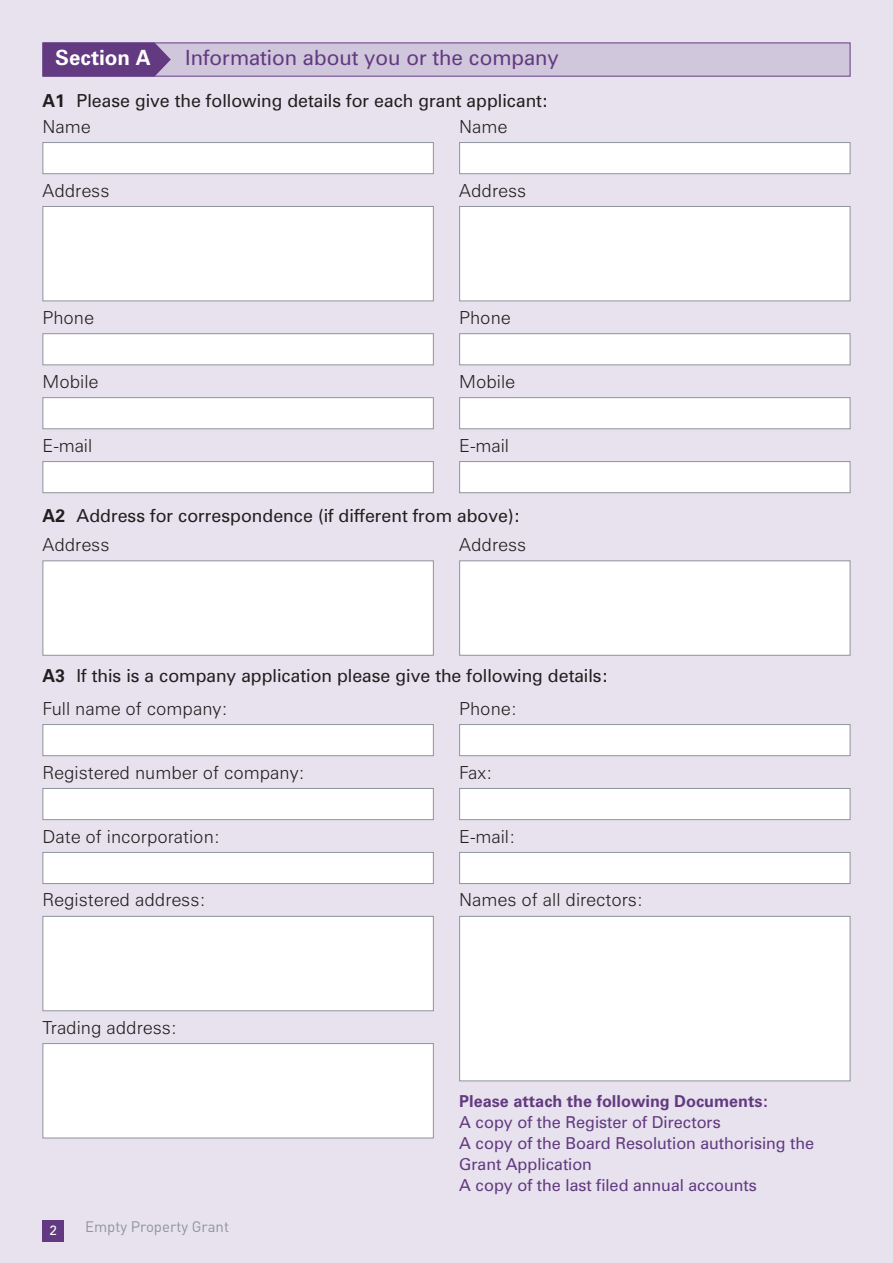
<style>
.page{position:relative;width:893px;height:1263px;background:#e7e2ee}
.page>*{position:absolute;margin:0;border:0;box-sizing:border-box;transform-origin:0 0}
.t1{font:21px "Zurich BT";color:#633a81}
.t2{font:700 21px "Zurich BT";color:#fff}
.t3{font:300 18px "Zurich BT";color:#231f20}
.t4{font:18px "Zurich BT";color:#231f20}
.t5{font:16.5px/21px "Zurich BT";color:#633a81}
.t6{font:700 16.5px "Zurich BT";color:#633a81}
.t7{font:15px "DIN";color:#8f959d}
.t8{font:13.5px "Zurich BT";color:#fff}
.s1{font-weight:700}
</style>
<div class="page">
<div style="left:460px;top:462px;width:390px;height:30px;background:#fff"></div>
<div style="left:459px;top:461px;width:391px;height:32px;border:1px solid #8f959d"></div>
<div style="left:460px;top:398px;width:390px;height:30px;background:#fff"></div>
<div style="left:459px;top:397px;width:391px;height:32px;border:1px solid #8f959d"></div>
<div style="left:460px;top:334px;width:390px;height:30px;background:#fff"></div>
<div style="left:459px;top:333px;width:391px;height:32px;border:1px solid #8f959d"></div>
<div style="left:460px;top:207px;width:390px;height:93px;background:#fff"></div>
<div style="left:459px;top:206px;width:391px;height:95px;border:1px solid #8f959d"></div>
<div style="left:460px;top:143px;width:390px;height:30px;background:#fff"></div>
<div style="left:459px;top:142px;width:391px;height:32px;border:1px solid #8f959d"></div>
<div style="left:43px;top:207px;width:390px;height:93px;background:#fff"></div>
<div style="left:43px;top:206px;width:391px;height:95px;border:1px solid #8f959d"></div>
<div style="left:43px;top:462px;width:390px;height:30px;background:#fff"></div>
<div style="left:43px;top:461px;width:391px;height:32px;border:1px solid #8f959d"></div>
<div style="left:43px;top:398px;width:390px;height:30px;background:#fff"></div>
<div style="left:43px;top:397px;width:391px;height:32px;border:1px solid #8f959d"></div>
<div style="left:43px;top:334px;width:390px;height:30px;background:#fff"></div>
<div style="left:43px;top:333px;width:391px;height:32px;border:1px solid #8f959d"></div>
<div style="left:43px;top:143px;width:390px;height:30px;background:#fff"></div>
<div style="left:43px;top:142px;width:391px;height:32px;border:1px solid #8f959d"></div>
<div style="left:460px;top:561px;width:390px;height:94px;background:#fff"></div>
<div style="left:459px;top:560px;width:391px;height:96px;border:1px solid #8f959d"></div>
<div style="left:43px;top:561px;width:390px;height:94px;background:#fff"></div>
<div style="left:43px;top:560px;width:391px;height:96px;border:1px solid #8f959d"></div>
<div style="left:460px;top:917px;width:390px;height:163px;background:#fff"></div>
<div style="left:459px;top:916px;width:391px;height:165px;border:1px solid #8f959d"></div>
<div style="left:460px;top:853px;width:390px;height:30px;background:#fff"></div>
<div style="left:459px;top:852px;width:391px;height:32px;border:1px solid #8f959d"></div>
<div style="left:460px;top:789px;width:390px;height:30px;background:#fff"></div>
<div style="left:459px;top:788px;width:391px;height:32px;border:1px solid #8f959d"></div>
<div style="left:460px;top:725px;width:390px;height:30px;background:#fff"></div>
<div style="left:459px;top:724px;width:391px;height:32px;border:1px solid #8f959d"></div>
<div style="left:43px;top:1044px;width:390px;height:93px;background:#fff"></div>
<div style="left:43px;top:1043px;width:391px;height:95px;border:1px solid #8f959d"></div>
<div style="left:43px;top:917px;width:390px;height:93px;background:#fff"></div>
<div style="left:43px;top:916px;width:391px;height:95px;border:1px solid #8f959d"></div>
<div style="left:43px;top:853px;width:390px;height:30px;background:#fff"></div>
<div style="left:43px;top:852px;width:391px;height:32px;border:1px solid #8f959d"></div>
<div style="left:43px;top:789px;width:390px;height:30px;background:#fff"></div>
<div style="left:43px;top:788px;width:391px;height:32px;border:1px solid #8f959d"></div>
<div style="left:43px;top:725px;width:390px;height:30px;background:#fff"></div>
<div style="left:43px;top:724px;width:391px;height:32px;border:1px solid #8f959d"></div>
<div style="left:43px;top:1220px;width:21px;height:22px;background:#633a81"></div>
<div style="left:43px;top:43px;width:807px;height:33px;background:#d1c7dc"></div>
<div style="left:43px;top:43px;width:807px;height:34px;border:1px solid #633a81"></div>
<svg style="left:43px;top:43px;width:128px;height:34px;background:#6a4386"></svg>
<p class="t2" style="left:55px;top:50px;width:97px">Section A</p>
<p class="t1" style="left:185px;top:50px;width:375px">Information about you or the company</p>
<p class="t4" style="left:43px;top:94px;width:508px"><span class="s1">A1</span> Please give the following details for each grant applicant:</p>
<p class="t3" style="left:43px;top:120px;width:50px">Name</p>
<p class="t3" style="left:459px;top:120px;width:50px">Name</p>
<p class="t3" style="left:43px;top:184px;width:68px">Address</p>
<p class="t3" style="left:459px;top:184px;width:68px">Address</p>
<p class="t3" style="left:43px;top:311px;width:53px">Phone</p>
<p class="t3" style="left:459px;top:311px;width:53px">Phone</p>
<p class="t3" style="left:43px;top:375px;width:57px">Mobile</p>
<p class="t3" style="left:459px;top:375px;width:57px">Mobile</p>
<p class="t3" style="left:43px;top:439px;width:51px">E-mail</p>
<p class="t3" style="left:459px;top:439px;width:51px">E-mail</p>
<p class="t4" style="left:43px;top:509px;width:479px"><span class="s1">A2</span> Address for correspondence (if different from above):</p>
<p class="t3" style="left:43px;top:538px;width:68px">Address</p>
<p class="t3" style="left:459px;top:538px;width:68px">Address</p>
<p class="t4" style="left:43px;top:669px;width:567px"><span class="s1">A3</span> If this is a company application please give the following details:</p>
<p class="t3" style="left:43px;top:702px;width:187px">Full name of company:</p>
<p class="t3" style="left:43px;top:766px;width:264px">Registered number of company:</p>
<p class="t3" style="left:43px;top:829px;width:179px">Date of incorporation:</p>
<p class="t3" style="left:43px;top:893px;width:165px">Registered address:</p>
<p class="t3" style="left:43px;top:1021px;width:136px">Trading address:</p>
<p class="t8" style="left:49px;top:1225px;width:9px">2</p>
<p class="t7" style="left:85px;top:1218px;width:145px">Empty Property Grant</p>
<p class="t3" style="left:459px;top:702px;width:59px">Phone:</p>
<p class="t3" style="left:459px;top:766px;width:35px">Fax:</p>
<p class="t3" style="left:459px;top:829px;width:58px">E-mail:</p>
<p class="t3" style="left:459px;top:893px;width:186px">Names of all directors:</p>
<p class="t6" style="left:459px;top:1095px;width:311px">Please attach the following Documents:</p>
<p class="t5" style="left:459px;top:1113px;width:356px">A copy of the Register of Directors<br>A copy of the Board Resolution authorising the Grant Application<br>A copy of the last filed annual accounts</p>
</div>
